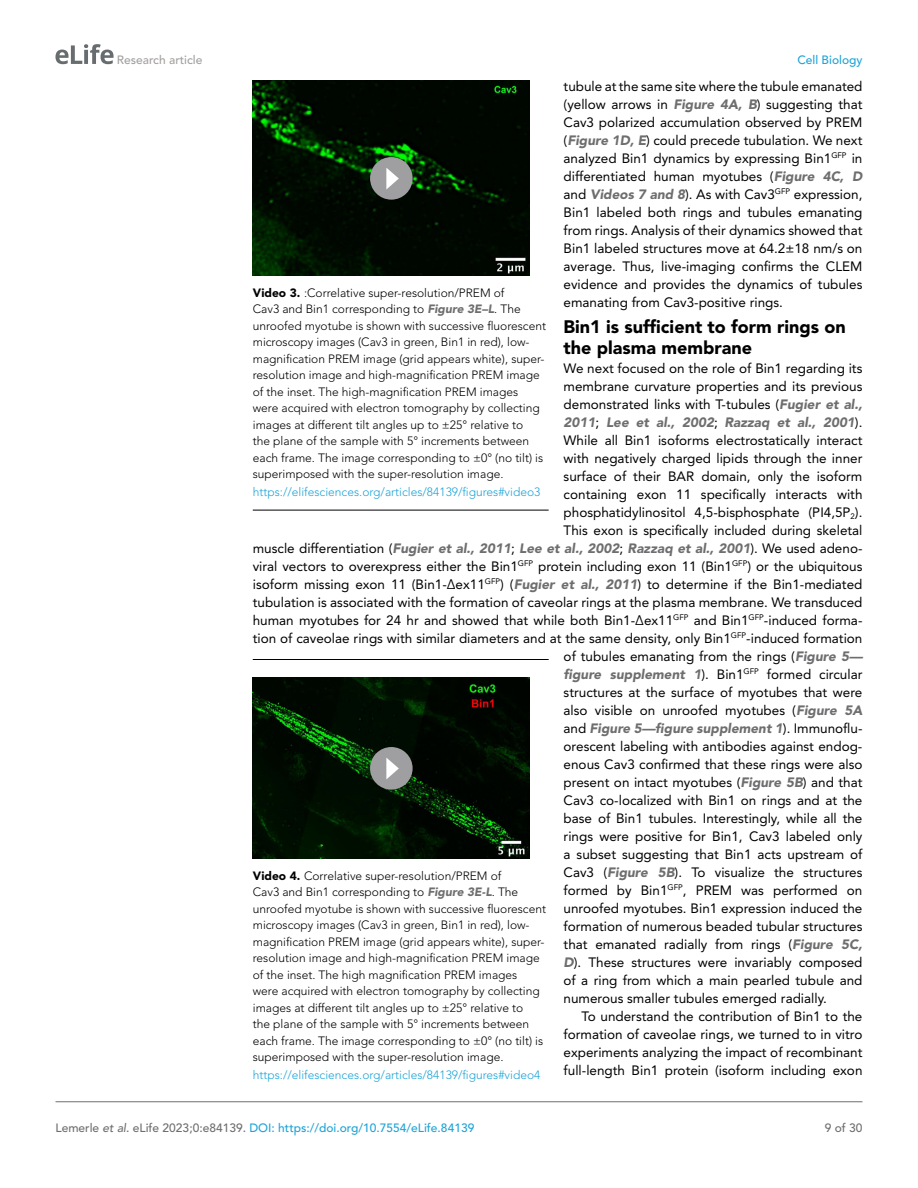
<style>
.page{position:relative;width:918px;height:1188px;background:#fff}
.page>*{position:absolute;margin:0;border:0;box-sizing:border-box;transform-origin:0 0}
.t1{font:900 18px/21px "Avenir LT Std";color:#000}
.t2{font:13.5px/18px "Avenir LT Std";color:#000;text-align:justify}
.t3{font:italic 900 13.5px "Avenir LT Std";color:#6e6e70}
.t4{font:300 12px/16.5px "Avenir LT Std";color:#000}
.t5{font:300 12px "Avenir LT Std";color:#1ea4d7}
.t6{font:500 12px "Avenir LT Std";color:#1ea4d7}
.t7{font:500 12px "Avenir LT Std";color:#a3a09f}
.t8{font:500 12px "Avenir LT Std";color:#6e6e70}
.s1{font-weight:900;font-style:italic;color:#6e6e70}
.s2{font-weight:400;font-style:normal;color:#000}
.s3{font-weight:900}
.s4{color:#6e6e70}
.s5{font-style:italic;color:#6e6e70}
</style>
<div class="page">
<svg style="left:55px;top:44px;width:59px;height:20px"></svg>
<hr style="left:56px;top:1101px;width:806px;height:1px;background:#6e6e70">
<hr style="left:253px;top:510px;width:296px;height:1px;background:#000">
<img style="left:253px;top:81px;width:277px;height:195px">
<hr style="left:253px;top:659px;width:296px;height:1px;background:#000">
<img style="left:253px;top:678px;width:277px;height:181px">
<div style="left:370px;top:157px;width:43px;height:43px;background:#9f9ea0;border-radius:50%"></div>
<svg style="left:386px;top:168px;width:13px;height:22px"></svg>
<div style="left:370px;top:747px;width:43px;height:43px;background:#9f9ea0;border-radius:50%"></div>
<svg style="left:386px;top:758px;width:13px;height:21px"></svg>
<p class="t7" style="left:117px;top:53px;width:87px">Research article</p>
<p class="t6" style="left:797px;top:53px;width:67px">Cell Biology</p>
<p class="t2" style="left:564px;top:78px;width:300px">tubule at the same site where the tubule emanated (yellow arrows in <span class="s1">Figure 4A, B</span>) suggesting that Cav3 polarized accumulation observed by PREM (<span class="s1">Figure 1D, E</span>) could precede tubulation. We next analyzed Bin1 dynamics by expressing Bin1<sup>GFP</sup> in differentiated human myotubes (<span class="s1">Figure 4C, D </span>and <span class="s1">Videos 7 and 8</span>). As with Cav3<sup>GFP</sup> expression, Bin1 labeled both rings and tubules emanating from rings. Analysis of their dynamics showed that Bin1 labeled structures move at 64.2±18 nm/s on average. Thus, live-imaging confirms the CLEM evidence and provides the dynamics of tubules emanating from Cav3-positive rings.</p>
<h1 class="t1" style="left:564px;top:316px;width:284px">Bin1 is sufficient to form rings on the plasma membrane</h1>
<p class="t2" style="left:564px;top:360px;width:300px">We next focused on the role of Bin1 regarding its</p>
<p class="t2" style="left:564px;top:378px;width:300px">membrane curvature properties and its previous</p>
<p class="t2" style="left:564px;top:396px;width:300px">demonstrated links with T-tubules (<span class="s1">Fugier et al.,</span></p>
<p class="t3" style="left:564px;top:414px;width:300px">2011<span class="s2">;</span> Lee et al., 2002<span class="s2">;</span> Razzaq et al., 2001<span class="s2">).</span></p>
<p class="t2" style="left:564px;top:432px;width:300px">While all Bin1 isoforms electrostatically interact</p>
<p class="t2" style="left:564px;top:450px;width:300px">with negatively charged lipids through the inner</p>
<p class="t2" style="left:564px;top:468px;width:300px">surface of their BAR domain, only the isoform</p>
<p class="t2" style="left:564px;top:486px;width:300px">containing exon 11 specifically interacts with</p>
<p class="t2" style="left:564px;top:504px;width:300px">phosphatidylinositol 4,5-bisphosphate (PI4,5P<sub>2</sub>).</p>
<p class="t2" style="left:564px;top:522px;width:300px">This exon is specifically included during skeletal</p>
<p class="t3" style="left:253px;top:540px;width:611px"><span class="s2">muscle differentiation (</span>Fugier et al., 2011<span class="s2">;</span> Lee et al., 2002<span class="s2">;</span> Razzaq et al., 2001<span class="s2">). We used adeno-</span></p>
<p class="t2" style="left:253px;top:558px;width:611px">viral vectors to overexpress either the Bin1<sup>GFP</sup> protein including exon 11 (Bin1<sup>GFP</sup>) or the ubiquitous</p>
<p class="t2" style="left:253px;top:576px;width:611px">isoform missing exon 11 (Bin1-Δex11<sup>GFP</sup>) (<span class="s1">Fugier et al., 2011</span>) to determine if the Bin1-mediated</p>
<p class="t2" style="left:253px;top:594px;width:611px">tubulation is associated with the formation of caveolar rings at the plasma membrane. We transduced</p>
<p class="t2" style="left:253px;top:612px;width:611px">human myotubes for 24 hr and showed that while both Bin1-Δex11<sup>GFP</sup> and Bin1<sup>GFP</sup>-induced forma-</p>
<p class="t2" style="left:253px;top:630px;width:611px">tion of caveolae rings with similar diameters and at the same density, only Bin1<sup>GFP</sup>-induced formation</p>
<p class="t2" style="left:564px;top:648px;width:300px">of tubules emanating from the rings (<span class="s1">Figure 5—</span></p>
<p class="t2" style="left:564px;top:666px;width:300px"><span class="s1">figure supplement 1</span>). Bin1<sup>GFP</sup> formed circular</p>
<p class="t2" style="left:564px;top:684px;width:300px">structures at the surface of myotubes that were</p>
<p class="t2" style="left:564px;top:702px;width:300px">also visible on unroofed myotubes (<span class="s1">Figure 5A</span></p>
<p class="t3" style="left:564px;top:720px;width:300px"><span class="s2">and</span> Figure 5—figure supplement 1<span class="s2">). Immunoflu-</span></p>
<p class="t2" style="left:564px;top:738px;width:300px">orescent labeling with antibodies against endog-</p>
<p class="t2" style="left:564px;top:756px;width:300px">enous Cav3 confirmed that these rings were also</p>
<p class="t2" style="left:564px;top:774px;width:300px">present on intact myotubes (<span class="s1">Figure 5B</span>) and that</p>
<p class="t2" style="left:564px;top:792px;width:300px">Cav3 co-localized with Bin1 on rings and at the</p>
<p class="t2" style="left:564px;top:810px;width:300px">base of Bin1 tubules. Interestingly, while all the</p>
<p class="t2" style="left:564px;top:828px;width:300px">rings were positive for Bin1, Cav3 labeled only</p>
<p class="t2" style="left:564px;top:846px;width:300px">a subset suggesting that Bin1 acts upstream of</p>
<p class="t2" style="left:564px;top:864px;width:300px">Cav3 (<span class="s1">Figure 5B</span>). To visualize the structures</p>
<p class="t2" style="left:564px;top:882px;width:300px">formed by Bin1<sup>GFP</sup>, PREM was performed on</p>
<p class="t2" style="left:564px;top:900px;width:300px">unroofed myotubes. Bin1 expression induced the</p>
<p class="t2" style="left:564px;top:918px;width:300px">formation of numerous beaded tubular structures</p>
<p class="t2" style="left:564px;top:936px;width:300px">that emanated radially from rings (<span class="s1">Figure 5C,</span></p>
<p class="t2" style="left:564px;top:954px;width:300px"><span class="s1">D</span>). These structures were invariably composed</p>
<p class="t2" style="left:564px;top:972px;width:300px">of a ring from which a main pearled tubule and</p>
<p class="t2" style="left:564px;top:990px;width:265px">numerous smaller tubules emerged radially.</p>
<p class="t2" style="left:582px;top:1008px;width:282px">To understand the contribution of Bin1 to the</p>
<p class="t2" style="left:564px;top:1026px;width:300px">formation of caveolae rings, we turned to in vitro</p>
<p class="t2" style="left:564px;top:1044px;width:300px">experiments analyzing the impact of recombinant</p>
<p class="t2" style="left:564px;top:1062px;width:300px">full-length Bin1 protein (isoform including exon</p>
<p class="t4" style="left:253px;top:284px;width:295px"><span class="s3">Video 3.</span> :Correlative super-resolution/PREM of<br>Cav3 and Bin1 corresponding to <span class="s1">Figure 3E–L</span>. The unroofed myotube is shown with successive fluorescent microscopy images (Cav3 in green, Bin1 in red), low&shy;magnification PREM image (grid appears white), super&shy;resolution image and high-magnification PREM image of the inset. The high-magnification PREM images were acquired with electron tomography by collecting images at different tilt angles up to ±25° relative to<br>the plane of the sample with 5° increments between each frame. The image corresponding to ±0° (no tilt) is superimposed with the super-resolution image.</p>
<p class="t5" style="left:253px;top:485px;width:289px">https://elifesciences.org/articles/84139/figures#video3</p>
<p class="t4" style="left:253px;top:867px;width:295px"><span class="s3">Video 4.</span> Correlative super-resolution/PREM of<br>Cav3 and Bin1 corresponding to <span class="s1">Figure 3E-L</span>. The unroofed myotube is shown with successive fluorescent microscopy images (Cav3 in green, Bin1 in red), low&shy;magnification PREM image (grid appears white), super&shy;resolution image and high-magnification PREM image of the inset. The high magnification PREM images<br>were acquired with electron tomography by collecting images at different tilt angles up to ±25° relative to<br>the plane of the sample with 5° increments between each frame. The image corresponding to ±0° (no tilt) is superimposed with the super-resolution image.</p>
<p class="t5" style="left:253px;top:1068px;width:289px">https://elifesciences.org/articles/84139/figures#video4</p>
<p class="t6" style="left:56px;top:1121px;width:420px"><span class="s4">Lemerle</span> <span class="s5">et al</span><span class="s4">. eLife 2023;0:e84139.</span> DOI: https://doi.org/10.7554/eLife.84139</p>
<p class="t8" style="left:825px;top:1121px;width:39px">9 of 30</p>
</div>
